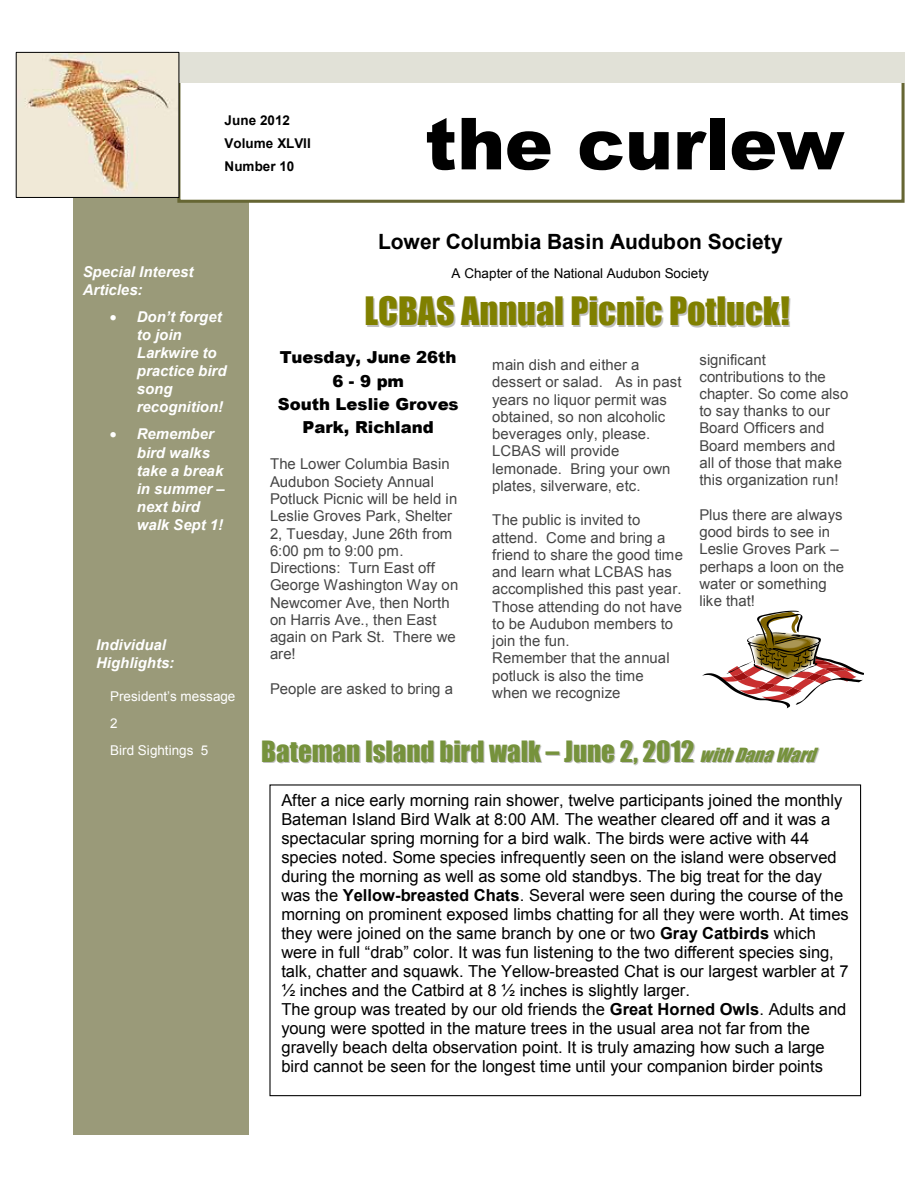
<style>
.page{position:relative;width:918px;height:1188px;background:#fff}
.page>*{position:absolute;margin:0;border:0;box-sizing:border-box;transform-origin:0 0}
.t1{font:900 71.85px "Arial";color:#000}
.t2{font:36px "Impact";color:#808000}
.t3{font:27px "Impact";color:#76923c}
.t4{font:700 21px "Arial";color:#000}
.t5{font:16.5px/18.9px "Arial";color:#000}
.t6{font:900 16.5px/23.2px "Arial";color:#000;text-align:center}
.t7{font:14.85px/17.2px "Arial";color:#454545}
.t8{font:italic 700 14.85px/18px "Arial";color:#fff}
.t9{font:13.5px "Arial";color:#000}
.t10{font:13.5px/27px "Arial";color:#fff}
.t11{font:700 13.5px/23.2px "Arial";color:#000}
.s1{font-style:italic;font-size:18px;color:#c0c0c0}
.s2{font-style:italic;font-size:18px}
.s3{font-weight:700}
</style>
<div class="page">
<div style="left:74px;top:53px;width:175px;height:1081px;background:#9a9a79"></div>
<svg style="left:177px;top:83px;width:728px;height:120px"></svg>
<div style="left:176px;top:53px;width:729px;height:30px;background:#e1e1d7"></div>
<img style="left:18px;top:54px;width:159px;height:142px">
<div style="left:16px;top:52px;width:163px;height:146px;border:1px solid #000"></div>
<svg style="left:269px;top:784px;width:592px;height:312px"></svg>
<svg style="left:702px;top:611px;width:162px;height:97px"></svg>
<p class="t11" style="left:225px;top:108px;width:88px">June 2012<br>Volume XLVII<br>Number 10</p>
<h1 class="t1" style="left:425px;top:90px;width:421px">the curlew</h1>
<p class="t8" style="left:83px;top:263px;width:112px">Special Interest<br>Articles:</p>
<p class="t8" style="left:137px;top:308px;width:91px;text-indent:-27px">• Don’t forget to join<br>Larkwire to practice bird song recognition!</p>
<p class="t8" style="left:137px;top:425px;width:90px;text-indent:-27px">• Remember bird walks take a break in summer – next bird walk Sept 1!</p>
<p class="t8" style="left:96px;top:635px;width:80px">Individual<br>Highlights:</p>
<p class="t10" style="left:110px;top:683px;width:127px">President’s message<br>2<br>Bird Sightings 5</p>
<p class="t4" style="left:378px;top:230px;width:406px">Lower Columbia Basin Audubon Society</p>
<p class="t9" style="left:452px;top:266px;width:259px">A Chapter of the National Audubon Society</p>
<h2 class="t2" style="left:364px;top:289px;width:427px">LCBAS Annual Picnic Potluck!</h2>
<p class="t6" style="left:278px;top:345px;width:182px">Tuesday, June 26th<br>6 - 9 pm<br>South Leslie Groves<br>Park, Richland</p>
<p class="t7" style="left:270px;top:456px;width:190px">The Lower Columbia Basin<br>Audubon Society Annual<br>Potluck Picnic will be held in<br>Leslie Groves Park, Shelter<br>2, Tuesday, June 26th from<br>6:00 pm to 9:00 pm.<br>Directions: Turn East off<br>George Washington Way on<br>Newcomer Ave, then North on Harris Ave., then East again on Park St. There we are!</p>
<p class="t7" style="left:270px;top:680px;width:185px">People are asked to bring a</p>
<p class="t7" style="left:492px;top:356px;width:191px">main dish and either a dessert or salad. As in past years no liquor permit was obtained, so non alcoholic beverages only, please.<br>LCBAS will provide lemonade. Bring your own plates, silverware, etc.</p>
<p class="t7" style="left:492px;top:512px;width:192px">The public is invited to attend. Come and bring a friend to share the good time and learn what LCBAS has accomplished this past year.<br>Those attending do not have to be Audubon members to join the fun.<br>Remember that the annual potluck is also the time when we recognize</p>
<p class="t7" style="left:699px;top:351px;width:150px">significant contributions to the chapter. So come also to say thanks to our<br>Board Officers and<br>Board members and all of those that make this organization run!</p>
<p class="t7" style="left:699px;top:506px;width:146px">Plus there are always good birds to see in<br>Leslie Groves Park – perhaps a loon on the water or something like that!</p>
<h3 class="t3" style="left:261px;top:735px;width:562px">Bateman Island bird walk – June 2, 2012 <span class="s1">w</span><span class="s2">ith</span><span class="s1">D</span><span class="s2">ana</span><span class="s1">W</span><span class="s2">ard</span></h3>
<p class="t5" style="left:281px;top:791px;width:569px">After a nice early morning rain shower, twelve participants joined the monthly Bateman Island Bird Walk at 8:00 AM. The weather cleared off and it was a spectacular spring morning for a bird walk. The birds were active with 44 species noted. Some species infrequently seen on the island were observed during the morning as well as some old standbys. The big treat for the day was the <span class="s3">Yellow-breasted Chats</span>. Several were seen during the course of the morning on prominent exposed limbs chatting for all they were worth. At times they were joined on the same branch by one or two <span class="s3">Gray Catbirds</span> which were in full “drab” color. It was fun listening to the two different species sing, talk, chatter and squawk. The Yellow-breasted Chat is our largest warbler at 7 ½ inches and the Catbird at 8 ½ inches is slightly larger.<br>The group was treated by our old friends the <span class="s3">Great Horned Owls</span>. Adults and young were spotted in the mature trees in the usual area not far from the gravelly beach delta observation point. It is truly amazing how such a large bird cannot be seen for the longest time until your companion birder points</p>
</div>
